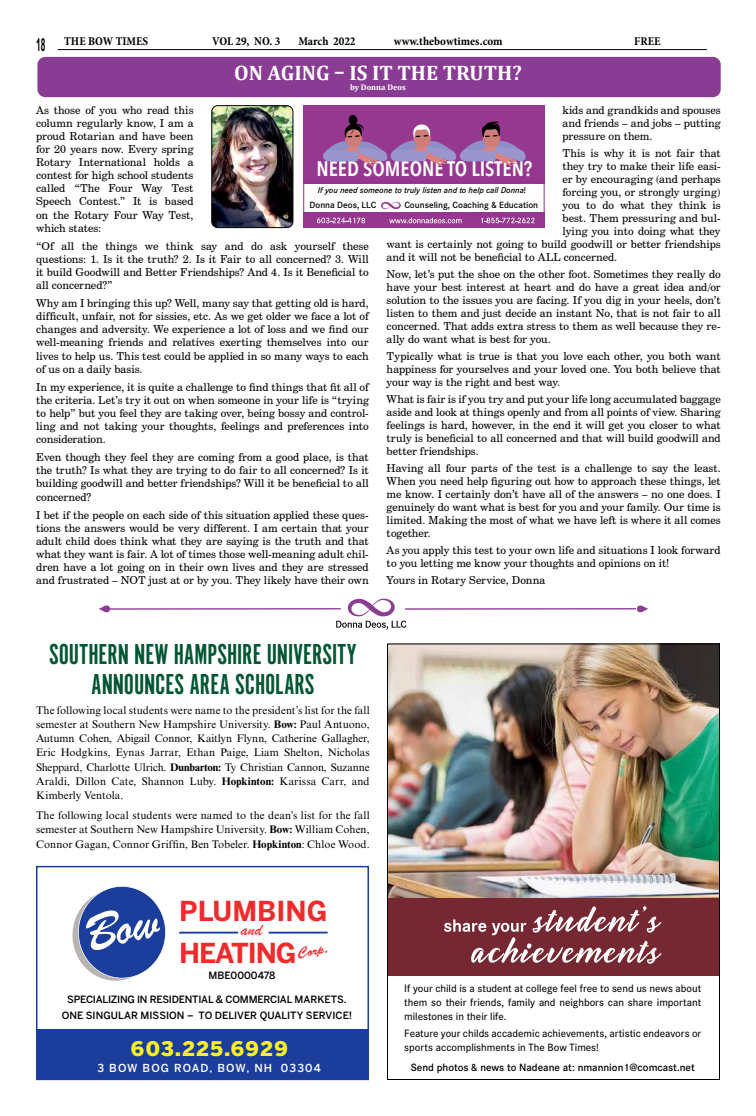
<style>
.page{position:relative;width:756px;height:1116px;background:#fff}
.page>*{position:absolute;margin:0;border:0;box-sizing:border-box;transform-origin:0 0}
.t1{font:30px/30px "Alternate Gothic Std No 1";color:#005632;text-align:center}
.t2{font:700 27.3px/42.1px "Benton Sans";letter-spacing:-.04em;color:#f02b2c}
.t3{font:700 21px "Cambria";color:#fff}
.t4{font:600 21px "Avenir Next Condensed";color:#fff}
.t5{font:900 20px "Benton Sans";letter-spacing:.08em;color:#fff123}
.t6{font:17.9px "Brush Script";color:#f02b2c}
.t7{font:13.7px "Brush Script Std";color:#f02b2c}
.t8{font:700 condensed 12px "Minion Pro";color:#000}
.t9{font:11px/13.1px "Cent Schbook BTWGL4";color:#000;text-align:justify}
.t10{font:11px/14.2px "Times New Roman MT Std";letter-spacing:.01em;color:#000;text-align:justify}
.t11{font:500 11px/14px "Corporate S Pro";color:#000;text-align:justify}
.t12{font:600 11px "Corporate S Pro";color:#000}
.t13{font:500 11px "Benton Sans";letter-spacing:.095em;color:#fff}
.t14{font:500 10px/16px "Benton Sans";letter-spacing:-.005em;color:#000;text-align:center}
.t15{font:600 9.3px "Corporate S Pro";color:#000}
.t16{font:italic 600 8.7px "Corporate S Pro";color:#000}
.t17{font:700 8.2px "Cambria";color:#fff}
.s1{font-family:"Arial MT Pro";font-stretch:normal;font-size:18px}
.s2{font-style:normal}
.s3{font-weight:700}
</style>
<div class="page">
<hr style="left:58px;top:49px;width:649px;height:1px;background:#000">
<img style="left:212px;top:106px;width:81px;height:122px">
<div style="left:212px;top:105px;width:81px;height:123px;border:1px solid #000;border-radius:6px"></div>
<div style="left:37px;top:57px;width:684px;height:40px;background:#8a3c95;border-radius:8px"></div>
<div style="left:303px;top:106px;width:241px;height:78px;background:#96388f"></div>
<div style="left:303px;top:213px;width:241px;height:15px;background:#96388f"></div>
<svg style="left:317px;top:218px;width:48px;height:5px"></svg>
<svg style="left:389px;top:218px;width:73px;height:5px"></svg>
<svg style="left:481px;top:218px;width:54px;height:5px"></svg>
<svg style="left:323px;top:115px;width:203px;height:51px"></svg>
<svg style="left:381px;top:202px;width:20px;height:7px"></svg>
<svg style="left:99px;top:606px;width:11px;height:6px"></svg>
<hr style="left:110px;top:608px;width:231px;height:2px;background:#8b3e94">
<hr style="left:405px;top:608px;width:231px;height:2px;background:#8b3e94">
<svg style="left:637px;top:606px;width:11px;height:6px"></svg>
<svg style="left:336px;top:599px;width:70px;height:31px"></svg>
<div style="left:36px;top:866px;width:333px;height:214px;border:2px solid #1b3d9c"></div>
<div style="left:73px;top:890px;width:86px;height:91px;background:#b8b4b2;border-radius:50%"></div>
<hr style="left:179px;top:932px;width:59px;height:2px;background:#1b3d9c">
<hr style="left:269px;top:932px;width:59px;height:2px;background:#1b3d9c">
<div style="left:37px;top:1029px;width:332px;height:50px;background:#1b3d9c"></div>
<img style="left:389px;top:645px;width:329px;height:254px">
<div style="left:388px;top:899px;width:331px;height:77px;background:#752732"></div>
<div style="left:387px;top:643px;width:333px;height:437px;border:1px solid #000"></div>
<svg style="left:444px;top:906px;width:217px;height:58px"></svg>
<svg style="left:78px;top:886px;width:88px;height:92px"></svg>
<p class="t8" style="left:36px;top:33px;width:114px"><span class="s1">18</span> THE BOW TIMES</p>
<p class="t8" style="left:212px;top:33px;width:70px">VOL 29, NO. 3</p>
<p class="t8" style="left:298px;top:33px;width:59px">March 2022</p>
<p class="t8" style="left:394px;top:33px;width:110px">www.thebowtimes.com</p>
<p class="t8" style="left:634px;top:33px;width:28px">FREE</p>
<h3 class="t3" style="left:234px;top:58px;width:289px">ON AGING – IS IT THE TRUTH?</h3>
<p class="t17" style="left:350px;top:82px;width:57px">by Donna Deos</p>
<p class="t9" style="left:36px;top:103px;width:159px">As those of you who read this column regularly know, I am a proud Rotarian and have been for 20 years now. Every spring Rotary International holds a contest for high school students called “The Four Way Test Speech Contest.” It is based on the Rotary Four Way Test, which states:</p>
<p class="t9" style="left:36px;top:239px;width:334px">“Of all the things we think say and do ask yourself these questions: 1. Is it the truth? 2. Is it Fair to all concerned? 3. Will it build Goodwill and Better Friendships? And 4. Is it Beneficial to all concerned?”</p>
<p class="t9" style="left:36px;top:296px;width:334px">Why am I bringing this up? Well, many say that getting old is hard, difficult, unfair, not for sissies, etc. As we get older we face a lot of changes and adversity. We experience a lot of loss and we find our well-meaning friends and relatives exerting themselves into our lives to help us. This test could be applied in so many ways to each of us on a daily basis.</p>
<p class="t9" style="left:36px;top:380px;width:334px">In my experience, it is quite a challenge to find things that fit all of the criteria. Let’s try it out on when someone in your life is “trying to help” but you feel they are taking over, being bossy and control&shy;ling and not taking your thoughts, feelings and preferences into consideration.</p>
<p class="t9" style="left:36px;top:450px;width:334px">Even though they feel they are coming from a good place, is that the truth? Is what they are trying to do fair to all concerned? Is it building goodwill and better friendships? Will it be beneficial to all concerned?</p>
<p class="t9" style="left:36px;top:508px;width:334px">I bet if the people on each side of this situation applied these ques&shy;tions the answers would be very different. I am certain that your adult child does think what they are saying is the truth and that what they want is fair. A lot of times those well-meaning adult chil&shy;dren have a lot going on in their own lives and they are stressed and frustrated – NOT just at or by you. They likely have their own</p>
<p class="t9" style="left:563px;top:103px;width:160px">kids and grandkids and spouses and friends – and jobs – putting pressure on them.</p>
<p class="t9" style="left:563px;top:146px;width:160px">This is why it is not fair that</p>
<p class="t9" style="left:563px;top:159px;width:160px">they try to make their life easi-</p>
<p class="t9" style="left:563px;top:172px;width:160px">er by encouraging (and perhaps</p>
<p class="t9" style="left:563px;top:185px;width:160px">forcing you, or strongly urging)</p>
<p class="t9" style="left:563px;top:198px;width:160px">you to do what they think is</p>
<p class="t9" style="left:563px;top:211px;width:160px">best. Them pressuring and bul-</p>
<p class="t9" style="left:563px;top:224px;width:160px">lying you into doing what they</p>
<p class="t9" style="left:387px;top:237px;width:336px">want is certainly not going to build goodwill or better friendships</p>
<p class="t9" style="left:387px;top:250px;width:232px">and it will not be beneficial to ALL concerned.</p>
<p class="t9" style="left:387px;top:267px;width:336px">Now, let’s put the shoe on the other foot. Sometimes they really do have your best interest at heart and do have a great idea and/or solution to the issues you are facing. If you dig in your heels, don’t listen to them and just decide an instant No, that is not fair to all concerned. That adds extra stress to them as well because they re&shy;ally do want what is best for you.</p>
<p class="t9" style="left:387px;top:349px;width:336px">Typically what is true is that you love each other, you both want happiness for yourselves and your loved one. You both believe that your way is the right and best way.</p>
<p class="t9" style="left:387px;top:392px;width:336px">What is fair is if you try and put your life long accumulated baggage aside and look at things openly and from all points of view. Sharing feelings is hard, however, in the end it will get you closer to what truly is beneficial to all concerned and that will build goodwill and better friendships.</p>
<p class="t9" style="left:387px;top:461px;width:336px">Having all four parts of the test is a challenge to say the least.<br>When you need help figuring out how to approach these things, let me know. I certainly don’t have all of the answers – no one does. I genuinely do want what is best for you and your family. Our time is limited. Making the most of what we have left is where it all comes together.</p>
<p class="t9" style="left:387px;top:543px;width:336px">As you apply this test to your own life and situations I look forward to you letting me know your thoughts and opinions on it!</p>
<p class="t9" style="left:387px;top:573px;width:160px">Yours in Rotary Service, Donna</p>
<h3 class="t4" style="left:316px;top:151px;width:217px">NEED SOMEONE TO LISTEN?</h3>
<p class="t16" style="left:318px;top:184px;width:210px">If you need someone to truly listen and to help call Donna<span class="s2">!</span></p>
<p class="t15" style="left:310px;top:198px;width:68px">Donna Deos, LLC</p>
<p class="t15" style="left:404px;top:198px;width:135px">Counseling, Coaching &amp; Education</p>
<h1 class="t1" style="left:49px;top:639px;width:309px">SOUTHERN NEW HAMPSHIRE UNIVERSITY<br>ANNOUNCES AREA SCHOLARS</h1>
<p class="t10" style="left:36px;top:703px;width:335px">The following local students were name to the president’s list for the fall semester at Southern New Hampshire University. <span class="s3">Bow:</span> Paul Antuono, Autumn Cohen, Abigail Connor, Kaitlyn Flynn, Catherine Gallagher, Eric Hodgkins, Eynas Jarrar, Ethan Paige, Liam Shelton, Nicholas Sheppard, Charlotte Ulrich. <span class="s3">Dunbarton:</span> Ty Christian Cannon, Suzanne Araldi, Dillon Cate, Shannon Luby. <span class="s3">Hopkinton:</span> Karissa Carr, and Kimberly Ventola.</p>
<p class="t10" style="left:36px;top:808px;width:335px">The following local students were named to the dean’s list for the fall semester at Southern New Hampshire University. <span class="s3">Bow:</span> William Cohen, Connor Gagan, Connor Griffin, Ben Tobeler. <span class="s3">Hopkinton</span>: Chloe Wood.</p>
<h2 class="t2" style="left:179px;top:889px;width:150px">PLUMBING<br>HEATING</h2>
<h3 class="t6" style="left:241px;top:918px;width:23px">and</h3>
<p class="t7" style="left:297px;top:945px;width:32px;rotate:-9deg">Corp.</p>
<p class="t14" style="left:62px;top:991px;width:292px">SPECIALIZING IN RESIDENTIAL &amp; COMMERCIAL MARKETS.<br>ONE SINGULAR MISSION – TO DELIVER QUALITY SERVICE!</p>
<p class="t14" style="left:208px;top:967px;width:69px">MBE0000478</p>
<h3 class="t5" style="left:131px;top:1037px;width:159px">603.225.6929</h3>
<p class="t13" style="left:98px;top:1061px;width:225px">3 BOW BOG ROAD, BOW, NH 03304</p>
<p class="t11" style="left:404px;top:980px;width:299px">If your child is a student at college feel free to send us news about them so their friends, family and neighbors can share important milestones in their life.</p>
<p class="t11" style="left:404px;top:1025px;width:299px">Feature your childs accademic achievements, artistic endeavors or sports accomplishments in The Bow Times!</p>
<p class="t12" style="left:411px;top:1059px;width:285px">Send photos &amp; news to Nadeane at: nmannion1@comcast.net</p>
</div>
